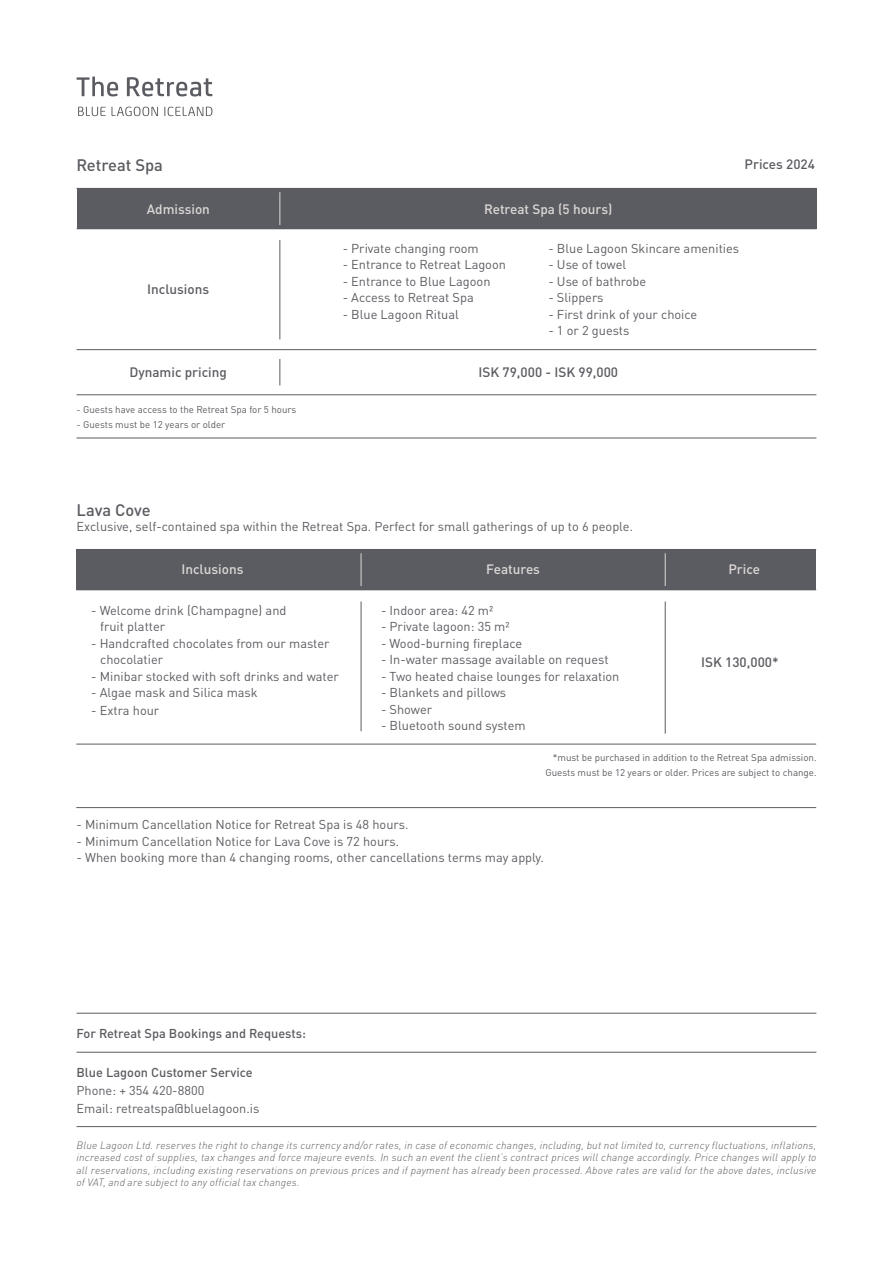
<style>
.page{position:relative;width:893px;height:1263px;background:#fff}
.page>*{position:absolute;margin:0;border:0;box-sizing:border-box;transform-origin:0 0}
.t1{font:500 16.5px "DIN Pro";color:#5b5c61}
.t2{font:500 13.5px "DIN Pro";color:#5b5c61}
.t3{font:500 13.5px "DIN Pro";color:#dcd8d7}
.t4{font:12.75px/16.5px "DIN Pro";color:#5b5c61}
.t5{font:500 12.75px "DIN Pro";color:#5b5c61}
.t6{font:italic 300 10.5px/12.6px "DIN Pro";letter-spacing:.015em;color:#5b5c61;text-align:justify}
.t7{font:9.75px "DIN Pro";color:#5b5c61}
</style>
<div class="page">
<div style="left:77px;top:188px;width:739px;height:41px;background:#5b5c61"></div>
<hr style="left:77px;top:438px;width:739px;height:1px;background:#5b5c61">
<hr style="left:77px;top:349px;width:739px;height:1px;background:#5b5c61">
<hr style="left:77px;top:394px;width:739px;height:1px;background:#5b5c61">
<hr style="left:279px;top:192px;width:1px;height:33px;background:#dcd8d7">
<hr style="left:279px;top:240px;width:1px;height:99px;background:#5b5c61">
<svg style="left:279px;top:359px;width:1px;height:26px"></svg>
<svg style="left:77px;top:77px;width:41px;height:19px"></svg>
<svg style="left:127px;top:77px;width:85px;height:19px"></svg>
<svg style="left:78px;top:107px;width:80px;height:9px"></svg>
<svg style="left:164px;top:107px;width:48px;height:9px"></svg>
<div style="left:76px;top:549px;width:740px;height:41px;background:#5b5c61"></div>
<hr style="left:76px;top:744px;width:740px;height:1px;background:#5b5c61">
<hr style="left:76px;top:807px;width:740px;height:1px;background:#5b5c61">
<hr style="left:361px;top:553px;width:1px;height:33px;background:#dcd8d7">
<hr style="left:361px;top:601px;width:1px;height:130px;background:#5b5c61">
<hr style="left:665px;top:601px;width:1px;height:133px;background:#5b5c61">
<hr style="left:665px;top:553px;width:1px;height:33px;background:#dcd8d7">
<hr style="left:77px;top:1013px;width:739px;height:1px;background:#5b5c61">
<hr style="left:77px;top:1052px;width:739px;height:1px;background:#5b5c61">
<hr style="left:77px;top:1126px;width:739px;height:1px;background:#5b5c61">
<p class="t1" style="left:77px;top:152px;width:88px">Retreat Spa</p>
<p class="t3" style="left:147px;top:198px;width:65px">Admission</p>
<p class="t2" style="left:147px;top:278px;width:64px">Inclusions</p>
<p class="t3" style="left:484px;top:198px;width:130px">Retreat Spa (5 hours)</p>
<p class="t2" style="left:745px;top:153px;width:72px">Prices 2024</p>
<p class="t4" style="left:343px;top:238px;width:138px">- Private changing room</p>
<p class="t4" style="left:343px;top:255px;width:165px">- Entrance to Retreat Lagoon</p>
<p class="t4" style="left:343px;top:271px;width:149px">- Entrance to Blue Lagoon</p>
<p class="t4" style="left:343px;top:288px;width:133px">- Access to Retreat Spa</p>
<p class="t4" style="left:343px;top:304px;width:118px">- Blue Lagoon Ritual</p>
<p class="t4" style="left:548px;top:238px;width:192px">- Blue Lagoon Skincare amenities</p>
<p class="t4" style="left:548px;top:255px;width:79px">- Use of towel</p>
<p class="t4" style="left:548px;top:271px;width:100px">- Use of bathrobe</p>
<p class="t4" style="left:548px;top:288px;width:57px">- Slippers</p>
<p class="t4" style="left:548px;top:304px;width:150px">- First drink of your choice</p>
<p class="t4" style="left:548px;top:321px;width:83px">- 1 or 2 guests</p>
<p class="t2" style="left:129px;top:362px;width:99px">Dynamic pricing</p>
<p class="t2" style="left:478px;top:362px;width:141px">ISK 79,000 - ISK 99,000</p>
<p class="t7" style="left:77px;top:402px;width:221px">- Guests have access to the Retreat Spa for 5 hours</p>
<p class="t7" style="left:77px;top:417px;width:150px">- Guests must be 12 years or older</p>
<p class="t1" style="left:77px;top:497px;width:76px">Lava Cove</p>
<p class="t4" style="left:77px;top:517px;width:558px">Exclusive, self-contained spa within the Retreat Spa. Perfect for small gatherings of up to 6 people.</p>
<p class="t3" style="left:181px;top:558px;width:64px">Inclusions</p>
<p class="t3" style="left:486px;top:558px;width:55px">Features</p>
<p class="t4" style="left:100px;top:601px;width:188px;text-indent:-9px">- Welcome drink (Champagne) and fruit platter</p>
<p class="t4" style="left:100px;top:634px;width:231px;text-indent:-9px">- Handcrafted chocolates from our master chocolatier</p>
<p class="t4" style="left:91px;top:667px;width:249px">- Minibar stocked with soft drinks and water</p>
<p class="t4" style="left:91px;top:683px;width:168px">- Algae mask and Silica mask</p>
<p class="t4" style="left:91px;top:701px;width:70px">- Extra hour</p>
<p class="t4" style="left:381px;top:601px;width:114px">- Indoor area: 42 m²</p>
<p class="t4" style="left:381px;top:617px;width:130px">- Private lagoon: 35 m²</p>
<p class="t4" style="left:381px;top:634px;width:143px">- Wood-burning fireplace</p>
<p class="t4" style="left:381px;top:650px;width:229px">- In-water massage available on request</p>
<p class="t4" style="left:381px;top:667px;width:240px">- Two heated chaise lounges for relaxation</p>
<p class="t4" style="left:381px;top:683px;width:127px">- Blankets and pillows</p>
<p class="t4" style="left:381px;top:700px;width:53px">- Shower</p>
<p class="t4" style="left:381px;top:716px;width:146px">- Bluetooth sound system</p>
<p class="t3" style="left:728px;top:558px;width:33px">Price</p>
<p class="t2" style="left:701px;top:651px;width:79px">ISK 130,000*</p>
<p class="t7" style="left:553px;top:749px;width:265px">*must be purchased in addition to the Retreat Spa admission.</p>
<p class="t7" style="left:545px;top:764px;width:273px">Guests must be 12 years or older. Prices are subject to change.</p>
<p class="t4" style="left:77px;top:815px;width:333px">- Minimum Cancellation Notice for Retreat Spa is 48 hours.</p>
<p class="t4" style="left:77px;top:832px;width:324px">- Minimum Cancellation Notice for Lava Cove is 72 hours.</p>
<p class="t4" style="left:77px;top:848px;width:469px">- When booking more than 4 changing rooms, other cancellations terms may apply.</p>
<p class="t5" style="left:77px;top:1022px;width:231px">For Retreat Spa Bookings and Requests:</p>
<p class="t5" style="left:77px;top:1062px;width:178px">Blue Lagoon Customer Service</p>
<p class="t4" style="left:77px;top:1080px;width:129px">Phone: + 354 420-8800</p>
<p class="t4" style="left:77px;top:1098px;width:184px">Email: retreatspa@bluelagoon.is</p>
<p class="t6" style="left:77px;top:1138px;width:741px">Blue Lagoon Ltd. reserves the right to change its currency and/or rates, in case of economic changes, including, but not limited to, currency fluctuations, inflations, increased cost of supplies, tax changes and force majeure events. In such an event the client’s contract prices will change accordingly. Price changes will apply to all reservations, including existing reservations on previous prices and if payment has already been processed. Above rates are valid for the above dates, inclusive of VAT, and are subject to any official tax changes.</p>
</div>
